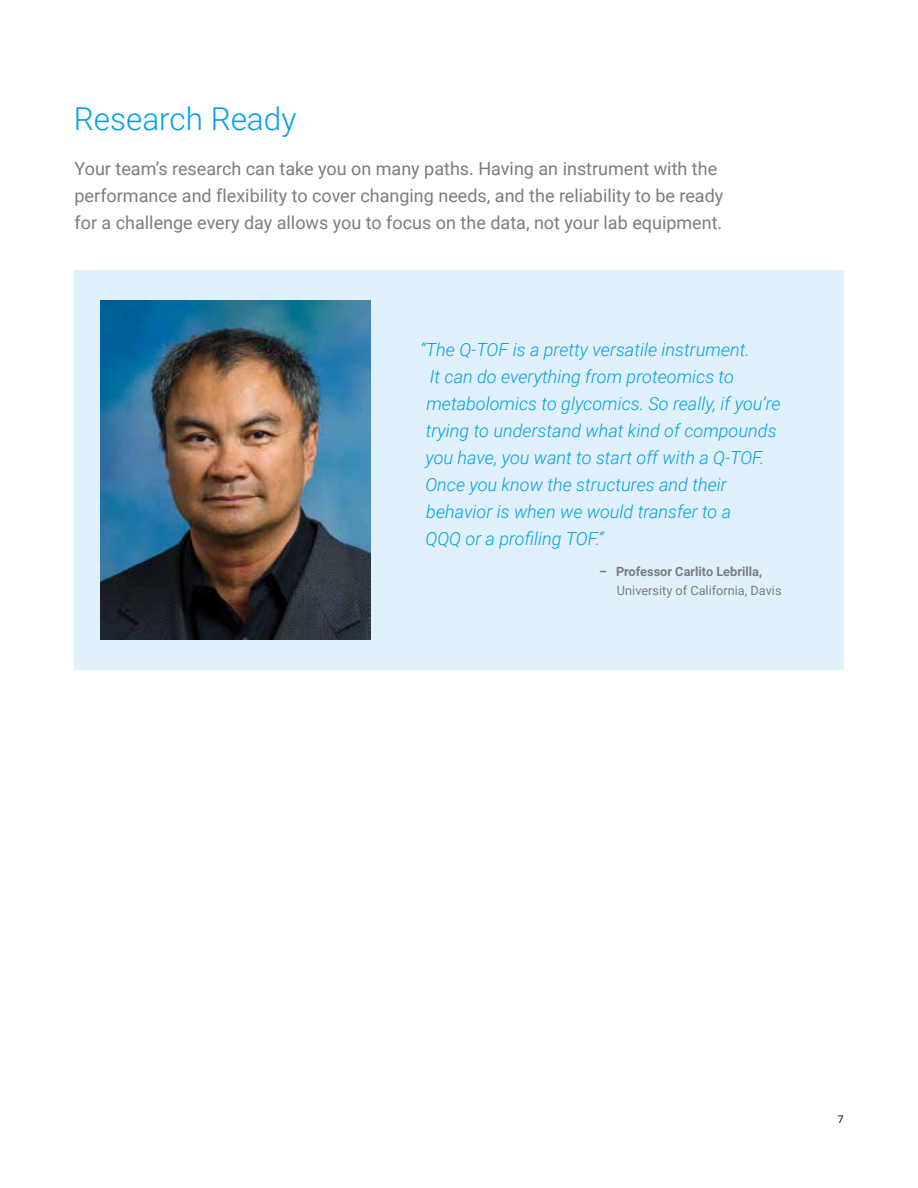
<style>
.page{position:relative;width:918px;height:1188px;background:#fff}
.page>*{position:absolute;margin:0;border:0;box-sizing:border-box;transform-origin:0 0}
.t1{font:300 31.5px "Roboto";color:#00a1e4}
.t2{font:italic 300 18px/27px "Roboto";color:#00a1e4}
.t3{font:18px/27px "Roboto";color:#797d82}
.t4{font:12.75px "Roboto";color:#797d82}
.t5{font:700 12.75px "Roboto";color:#797d82}
.t6{font:10.5px "Roboto";color:#000}
</style>
<div class="page">
<div style="left:74px;top:270px;width:770px;height:399px;background:#e1f1fb"></div>
<img style="left:100px;top:300px;width:270px;height:340px">
<h1 class="t1" style="left:74px;top:105px;width:224px">Research Ready</h1>
<p class="t3" style="left:75px;top:156px;width:650px">Your team’s research can take you on many paths. Having an instrument with the performance and flexibility to cover changing needs, and the reliability to be ready for a challenge every day allows you to focus on the data, not your lab equipment.</p>
<p class="t2" style="left:420px;top:338px;width:362px">“The Q-TOF is a pretty versatile instrument.<br>It can do everything from proteomics to metabolomics to glycomics. So really, if you’re trying to understand what kind of compounds you have, you want to start off with a Q-TOF.<br>Once you know the structures and their behavior is when we would transfer to a<br>QQQ or a profiling TOF.“</p>
<p class="t5" style="left:599px;top:566px;width:164px">– Professor Carlito Lebrilla,</p>
<p class="t4" style="left:617px;top:585px;width:166px">University of California, Davis</p>
<p class="t6" style="left:838px;top:1115px;width:7px">7</p>
</div>
